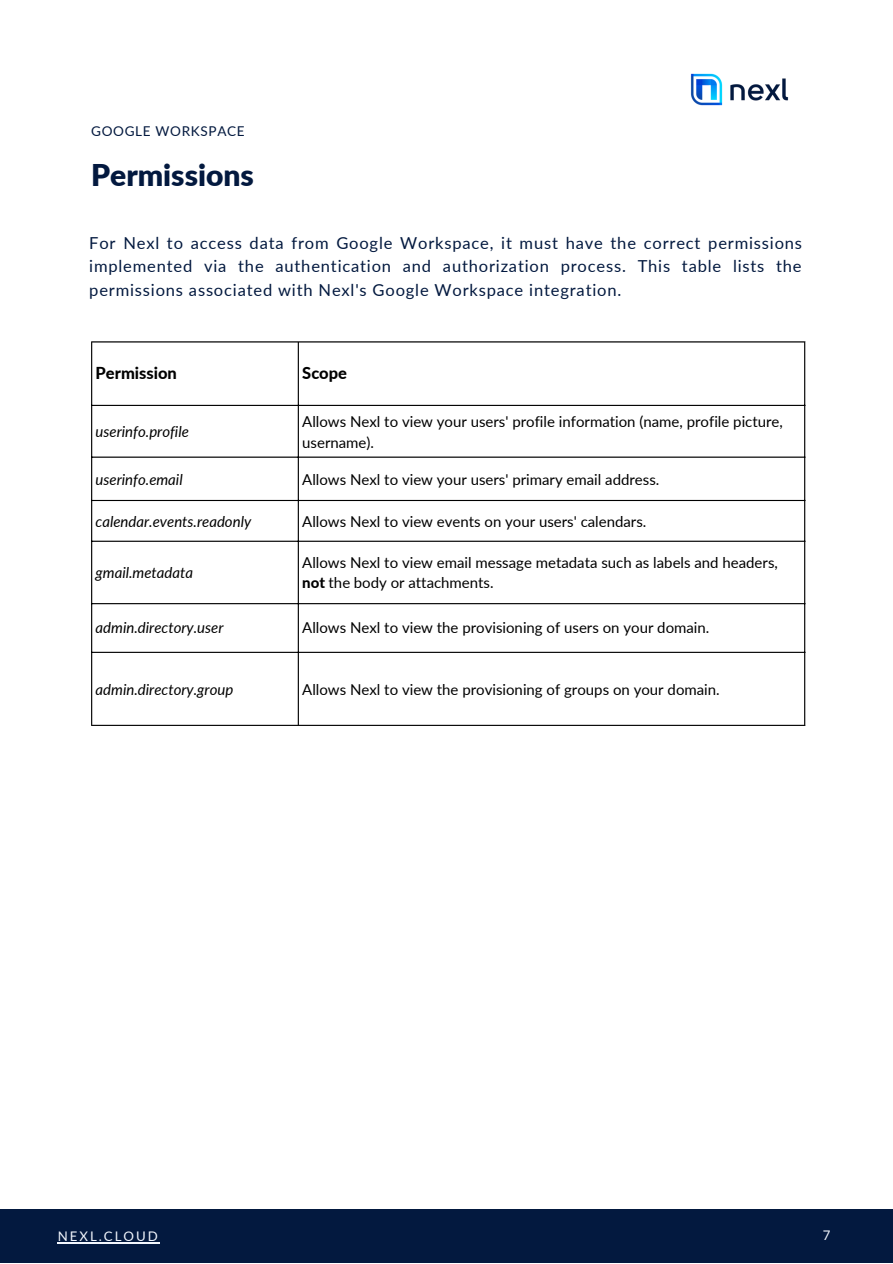
<style>
.page{position:relative;width:893px;height:1264px;background:#fff}
.page>*{position:absolute;margin:0;border:0;box-sizing:border-box;transform-origin:0 0}
.t1{font:900 30px "Lato";color:#03193f}
.t2{font:16.5px/23.5px "Lato";letter-spacing:.05em;color:#03193f;text-align:justify}
.t3{font:800 16.5px "Lato";color:#000}
.t4{font:15px/20.2px "Lato";color:#000}
.t5{font:italic 15px "Lato";color:#000}
.t6{font:13.5px "Lato";letter-spacing:.05em;color:#03193f}
.t7{font:13.2px "Lato";letter-spacing:.15em;color:#f3f7fe}
.s1{font-weight:800}
</style>
<div class="page">
<div style="left:0;top:1209px;width:892px;height:53px;background:#03193f"></div>
<img style="left:690px;top:73px;width:99px;height:33px">
<hr style="left:58px;top:1242px;width:102px;height:1px;background:#f3f7fe">
<hr style="left:91px;top:342px;width:1px;height:382px;background:#000">
<hr style="left:298px;top:342px;width:1px;height:382px;background:#000">
<hr style="left:804px;top:342px;width:1px;height:382px;background:#000">
<hr style="left:91px;top:341px;width:714px;height:1px;background:#000">
<hr style="left:91px;top:405px;width:714px;height:1px;background:#000">
<hr style="left:91px;top:456px;width:714px;height:1px;background:#000">
<hr style="left:91px;top:500px;width:714px;height:1px;background:#000">
<hr style="left:91px;top:540px;width:714px;height:2px;background:#000">
<hr style="left:91px;top:603px;width:714px;height:1px;background:#000">
<hr style="left:91px;top:651px;width:714px;height:2px;background:#000">
<hr style="left:91px;top:724px;width:714px;height:2px;background:#000">
<p class="t6" style="left:91px;top:123px;width:155px">GOOGLE WORKSPACE</p>
<h1 class="t1" style="left:91px;top:156px;width:164px">Permissions</h1>
<p class="t2" style="left:89px;top:230px;width:714px">For Nexl to access data from Google Workspace, it must have the correct permissions implemented via the authentication and authorization process. This table lists the permissions associated with Nexl's Google Workspace integration.</p>
<p class="t3" style="left:96px;top:362px;width:83px">Permission</p>
<p class="t3" style="left:302px;top:362px;width:46px">Scope</p>
<p class="t5" style="left:96px;top:422px;width:95px">userinfo.profile</p>
<p class="t4" style="left:302px;top:411px;width:482px">Allows Nexl to view your users' profile information (name, profile picture, username).</p>
<p class="t5" style="left:96px;top:470px;width:89px">userinfo.email</p>
<p class="t4" style="left:302px;top:469px;width:358px">Allows Nexl to view your users' primary email address.</p>
<p class="t5" style="left:96px;top:512px;width:157px">calendar.events.readonly</p>
<p class="t4" style="left:302px;top:511px;width:345px">Allows Nexl to view events on your users' calendars.</p>
<p class="t5" style="left:96px;top:563px;width:99px">gmail.metadata</p>
<p class="t4" style="left:302px;top:551px;width:477px">Allows Nexl to view email message metadata such as labels and headers, <span class="s1">not</span> the body or attachments.</p>
<p class="t5" style="left:96px;top:618px;width:129px">admin.directory.user</p>
<p class="t4" style="left:302px;top:617px;width:408px">Allows Nexl to view the provisioning of users on your domain.</p>
<p class="t5" style="left:96px;top:679px;width:139px">admin.directory.group</p>
<p class="t4" style="left:302px;top:678px;width:419px">Allows Nexl to view the provisioning of groups on your domain.</p>
<p class="t7" style="left:58px;top:1228px;width:102px">NEXL.CLOUD</p>
<p class="t7" style="left:822px;top:1226px;width:9px">7</p>
</div>
